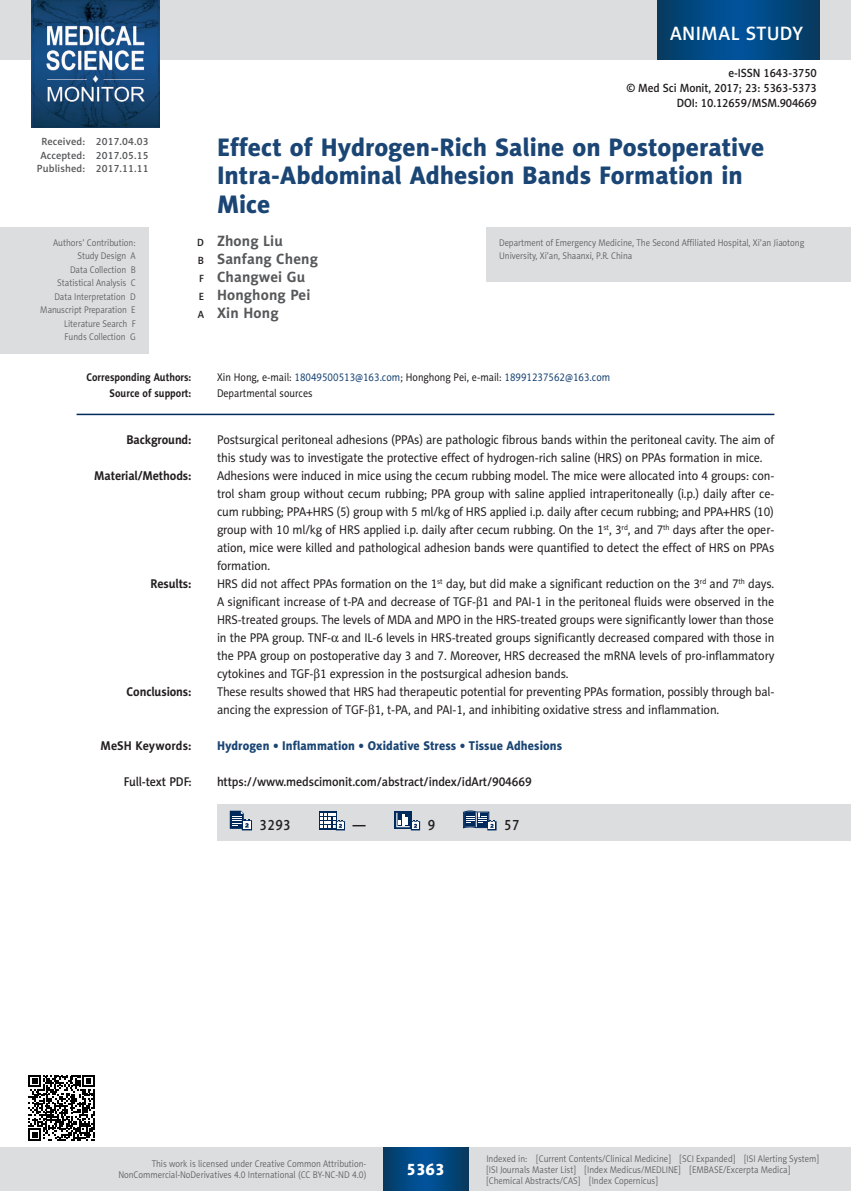
<style>
.page{position:relative;width:851px;height:1191px;background:#fff}
.page>*{position:absolute;margin:0;border:0;box-sizing:border-box;transform-origin:0 0}
.MSM_Tytul{font:25.5px/28.5px "Naomi Sans EFN Heavy";color:#1a4574}
.t1{font:19.5px "Naomi Sans EFN Medium";letter-spacing:.015em;color:#fff}
.t2{font:16.5px "Naomi Sans EFN Heavy";color:#fff}
.MSM_Autorzy{font:700 15px "Naomi Sans EFN";letter-spacing:.01em;color:#57585a}
.MSM_dane{font:15px "Naomi Sans EFN Medium";letter-spacing:.03em;color:#231f20;scale:.9 1}
.MSM_Summary_body{font:12.75px/18px "Naomi Sans EFN";letter-spacing:-.01em;color:#231f20;scale:.95 1}
.MSM_full_text_pdf{font:12.75px "Naomi Sans EFN Medium";letter-spacing:-.01em;color:#231f20;scale:.95 1}
.MSM_keywords{font:12.75px "Naomi Sans EFN Heavy";letter-spacing:.005em;color:#1a4574;scale:.95 1}
.MSM_Summary_body-2{font:700 12.75px "Naomi Sans EFN";letter-spacing:-.01em;color:#231f20;scale:.95 1}
.MSM_keywords-2{font:700 12.75px "Naomi Sans EFN";letter-spacing:.005em;color:#231f20;scale:.95 1}
.MSM_full_text_pdf-2{font:12px "Naomi Sans EFN Medium";letter-spacing:-.01em;color:#231f20;scale:.95 1}
.MSM_Adres{font:11.25px "Naomi Sans EFN";color:#1a4574;scale:.9 1}
.MSM_Adres-2{font:700 11.25px "Naomi Sans EFN";color:#231f20;scale:.9 1}
.MSM_Support{font:11.25px "Naomi Sans EFN";color:#231f20;scale:.9 1}
.MSM_Support-2{font:700 11.25px "Naomi Sans EFN";color:#231f20;scale:.9 1}
.t3{font:10.5px "Naomi Sans EFN Medium";letter-spacing:.01em;color:#57585a}
.MSM_Afiliacja{font:9.75px/11.2px "Naomi Sans EFN Light";color:#57585a;scale:.9 1}
.s1{font-family:"Naomi Sans EFN Medium";font-weight:400;font-size:10.5px;color:#231f20}
.s2{color:#231f20}
.s3{font-family:"Standard Sym L"}
</style>
<div class="page">
<div style="left:217px;top:804px;width:633px;height:36px;background:#dcdddf"></div>
<svg style="left:230px;top:810px;width:22px;height:20px"></svg>
<div style="left:319px;top:811px;width:17px;height:18px;background:#00295c"></div>
<svg style="left:320px;top:812px;width:25px;height:18px"></svg>
<div style="left:394px;top:811px;width:18px;height:18px;background:#00295c"></div>
<svg style="left:396px;top:813px;width:24px;height:17px"></svg>
<svg style="left:463px;top:810px;width:33px;height:20px"></svg>
<hr style="left:77px;top:414px;width:697px;height:1px;background:#00295c">
<div style="left:0;top:228px;width:148px;height:126px;background:#dcdddf"></div>
<div style="left:486px;top:228px;width:364px;height:54px;background:#dcdddf"></div>
<svg style="left:28px;top:1075px;width:67px;height:66px"></svg>
<div style="left:0;top:1148px;width:850px;height:43px;background:#dcdddf"></div>
<svg style="left:383px;top:1147px;width:85px;height:43px;background:#02477e"></svg>
<div style="left:0;top:0;width:850px;height:60px;background:#dcdddf"></div>
<img style="left:32px;top:0;width:127px;height:128px">
<svg style="left:657px;top:0;width:162px;height:60px;background:#02477e"></svg>
<h2 class="t1" style="left:670px;top:22px;width:134px">ANIMAL STUDY</h2>
<p class="t3" style="left:41px;top:136px;width:109px">Received: 2017.04.03</p>
<p class="t3" style="left:40px;top:149px;width:110px">Accepted: 2017.05.15</p>
<p class="t3" style="left:37px;top:163px;width:113px">Published: 2017.11.11</p>
<p class="MSM_Afiliacja" style="left:53px;top:237px;width:93px">Authors’ Contribution:</p>
<p class="MSM_Afiliacja" style="left:77px;top:250px;width:66px">Study Design A</p>
<p class="MSM_Afiliacja" style="left:70px;top:264px;width:74px">Data Collection B</p>
<p class="MSM_Afiliacja" style="left:57px;top:277px;width:89px">Statistical Analysis C</p>
<p class="MSM_Afiliacja" style="left:54px;top:291px;width:92px">Data Interpretation D</p>
<p class="MSM_Afiliacja" style="left:40px;top:304px;width:107px">Manuscript Preparation E</p>
<p class="MSM_Afiliacja" style="left:64px;top:318px;width:81px">Literature Search F</p>
<p class="MSM_Afiliacja" style="left:65px;top:331px;width:80px">Funds Collection G</p>
<p class="MSM_full_text_pdf-2" style="left:728px;top:66px;width:95px">e-ISSN 1643-3750</p>
<p class="MSM_full_text_pdf-2" style="left:626px;top:81px;width:202px">© Med Sci Monit, 2017; 23: 5363-5373</p>
<p class="MSM_full_text_pdf-2" style="left:676px;top:96px;width:149px">DOI: 10.12659/MSM.904669</p>
<p class="MSM_Tytul" style="left:217px;top:132px;width:549px">Effect of Hydrogen-Rich Saline on Postoperative<br>Intra-Abdominal Adhesion Bands Formation in<br>Mice</p>
<p class="MSM_Autorzy" style="left:197px;top:232px;width:87px"><span class="s1">D</span> Zhong Liu</p>
<p class="MSM_Autorzy" style="left:198px;top:250px;width:121px"><span class="s1">B</span> Sanfang Cheng</p>
<p class="MSM_Autorzy" style="left:199px;top:268px;width:108px"><span class="s1">F</span> Changwei Gu</p>
<p class="MSM_Autorzy" style="left:199px;top:286px;width:113px"><span class="s1">E</span> Honghong Pei</p>
<p class="MSM_Autorzy" style="left:198px;top:304px;width:82px"><span class="s1">A</span> Xin Hong</p>
<p class="MSM_Afiliacja" style="left:499px;top:236px;width:340px;line-height:13.5px">Department of Emergency Medicine, The Second Affiliated Hospital, Xi’an Jiaotong<br>University, Xi’an, Shaanxi, P.R. China</p>
<p class="MSM_Adres-2" style="left:86px;top:370px;width:118px">Corresponding Authors:</p>
<p class="MSM_Adres" style="left:217px;top:370px;width:438px"><span class="s2">Xin Hong, e-mail:</span> 18049500513@163.com<span class="s2">; Honghong Pei, e-mail:</span> 18991237562@163.com</p>
<p class="MSM_Support-2" style="left:110px;top:386px;width:92px">Source of support:</p>
<p class="MSM_Support" style="left:217px;top:386px;width:108px">Departmental sources</p>
<p class="MSM_Summary_body-2" style="left:126px;top:432px;width:70px">Background:</p>
<p class="MSM_Summary_body" style="left:217px;top:431px;width:588px">Postsurgical peritoneal adhesions (PPAs) are pathologic fibrous bands within the peritoneal cavity. The aim of this study was to investigate the protective effect of hydrogen-rich saline (HRS) on PPAs formation in mice.</p>
<p class="MSM_Summary_body-2" style="left:94px;top:468px;width:104px">Material/Methods:</p>
<p class="MSM_Summary_body" style="left:217px;top:467px;width:588px;text-align:justify">Adhesions were induced in mice using the cecum rubbing model. The mice were allocated into 4 groups: con&shy;trol sham group without cecum rubbing; PPA group with saline applied intraperitoneally (i.p.) daily after ce&shy;cum rubbing; PPA+HRS (5) group with 5 ml/kg of HRS applied i.p. daily after cecum rubbing; and PPA+HRS (10) group with 10 ml/kg of HRS applied i.p. daily after cecum rubbing. On the 1<sup>st</sup>, 3<sup>rd</sup>, and 7<sup>th</sup> days after the oper&shy;ation, mice were killed and pathological adhesion bands were quantified to detect the effect of HRS on PPAs formation.</p>
<p class="MSM_Summary_body-2" style="left:150px;top:576px;width:45px">Results:</p>
<p class="MSM_Summary_body" style="left:217px;top:575px;width:588px;text-align:justify">HRS did not affect PPAs formation on the 1<sup>st</sup> day, but did make a significant reduction on the 3<sup>rd</sup> and 7<sup>th</sup> days.<br>A significant increase of t-PA and decrease of TGF-<span class="s3">b</span>1 and PAI-1 in the peritoneal fluids were observed in the HRS-treated groups. The levels of MDA and MPO in the HRS-treated groups were significantly lower than those in the PPA group. TNF-<span class="s3">a</span> and IL-6 levels in HRS-treated groups significantly decreased compared with those in the PPA group on postoperative day 3 and 7. Moreover, HRS decreased the mRNA levels of pro-inflammatory cytokines and TGF-<span class="s3">b</span>1 expression in the postsurgical adhesion bands.</p>
<p class="MSM_Summary_body-2" style="left:127px;top:684px;width:70px">Conclusions:</p>
<p class="MSM_Summary_body" style="left:217px;top:683px;width:588px">These results showed that HRS had therapeutic potential for preventing PPAs formation, possibly through bal&shy;ancing the expression of TGF-<span class="s3">b</span>1, t-PA, and PAI-1, and inhibiting oxidative stress and inflammation.</p>
<p class="MSM_keywords-2" style="left:100px;top:738px;width:97px">MeSH Keywords:</p>
<p class="MSM_keywords" style="left:217px;top:738px;width:365px">Hydrogen • Inflammation • Oxidative Stress • Tissue Adhesions</p>
<p class="MSM_full_text_pdf" style="left:124px;top:774px;width:73px">Full-text PDF:</p>
<p class="MSM_full_text_pdf" style="left:217px;top:774px;width:333px">https://www.medscimonit.com/abstract/index/idArt/904669</p>
<p class="MSM_dane" style="left:259px;top:816px;width:36px">3293</p>
<p class="MSM_dane" style="left:352px;top:816px;width:16px">—</p>
<p class="MSM_dane" style="left:427px;top:816px;width:10px">9</p>
<p class="MSM_dane" style="left:504px;top:816px;width:19px">57</p>
<p class="MSM_Afiliacja" style="left:118px;top:1158px;width:277px;text-align:right">This work is licensed under Creative Common Attribution-<br>NonCommercial-NoDerivatives 4.0 International (CC BY-NC-ND 4.0)</p>
<p class="t2" style="left:406px;top:1159px;width:40px">5363</p>
<p class="MSM_Afiliacja" style="left:486px;top:1152px;width:371px">Indexed in: [Current Contents/Clinical Medicine] [SCI Expanded] [ISI Alerting System] [ISI Journals Master List] [Index Medicus/MEDLINE] [EMBASE/Excerpta Medica] [Chemical Abstracts/CAS] [Index Copernicus]</p>
</div>
